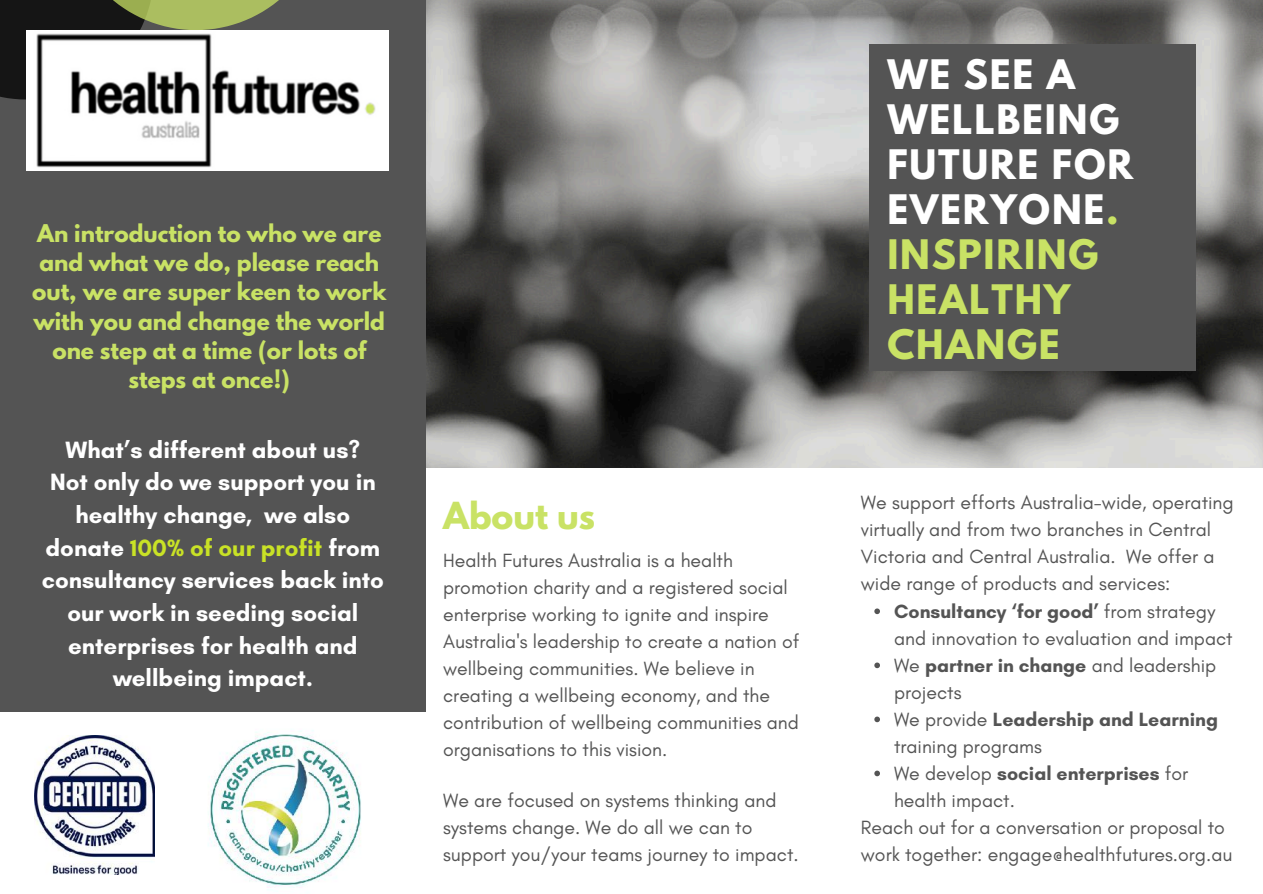
<style>
.page{position:relative;width:1263px;height:894px;background:#fff}
.page>*{position:absolute;margin:0;border:0;box-sizing:border-box;transform-origin:0 0}
.t1{font:700 36px/45px "League Spartan";letter-spacing:.05em;color:#fff}
.t2{font:700 33px "League Spartan";color:#c9e265}
.t3{font:700 24px/32.7px "Glacial Indifference";color:#fff;text-align:center}
.t4{font:700 21.6px/29.2px "League Spartan";color:#c9e265;text-align:center}
.t5{font:19.5px/27px "Glacial Indifference";color:#545454}
.s1{color:#c9e226}
.s2{color:#c9e265}
.s3{font-weight:700}
</style>
<div class="page">
<div style="left:0;top:0;width:1263px;height:893px;background:#545454"></div>
<img style="left:426px;top:0;width:837px;height:468px">
<div style="left:413px;top:468px;width:850px;height:425px;background:#fff"></div>
<div style="left:43px;top:0;width:383px;height:893px;background:#545454"></div>
<div style="left:0;top:0;width:154px;height:99px;background:#151515"></div>
<svg style="left:113px;top:0;width:166px;height:30px;fill:#abbe60"></svg>
<div style="left:870px;top:45px;width:326px;height:326px;background:#545454"></div>
<div style="left:0;top:711px;width:426px;height:182px;background:#fff"></div>
<img style="left:35px;top:735px;width:120px;height:139px">
<img style="left:208px;top:730px;width:153px;height:160px">
<img style="left:27px;top:30px;width:362px;height:141px">
<svg style="left:874px;top:608px;width:6px;height:6px"></svg>
<svg style="left:874px;top:662px;width:6px;height:6px"></svg>
<svg style="left:874px;top:716px;width:6px;height:6px"></svg>
<svg style="left:874px;top:770px;width:6px;height:6px"></svg>
<p class="t4" style="left:32px;top:221px;width:356px">An introduction to who we are and what we do, please reach out, we are super keen to work with you and change the world one step at a time (or lots of steps at once!)</p>
<p class="t3" style="left:42px;top:433px;width:344px">What’s different about us?<br>Not only do we support you in healthy change, we also donate <span class="s1">100% of our profit</span> from consultancy services back into our work in seeding social enterprises for health and wellbeing impact.</p>
<h2 class="t2" style="left:443px;top:499px;width:153px">About us</h2>
<h3 class="t5" style="left:443px;top:546px;width:358px">Health Futures Australia is a health promotion charity and a registered social enterprise working to ignite and inspire Australia's leadership to create a nation of wellbeing communities. We believe in creating a wellbeing economy, and the contribution of wellbeing communities and organisations to this vision.</h3>
<p class="t5" style="left:443px;top:786px;width:357px">We are focused on systems thinking and systems change. We do all we can to support you/your teams journey to impact.</p>
<h3 class="t1" style="left:887px;top:56px;width:247px">WE SEE A<br>WELLBEING<br>FUTURE FOR<br>EVERYONE<span class="s2">.<br>INSPIRING<br>HEALTHY<br>CHANGE</span></h3>
<p class="t5" style="left:861px;top:489px;width:374px">We support efforts Australia-wide, operating virtually and from two branches in Central Victoria and Central Australia. We offer a wide range of products and services:</p>
<p class="t5" style="left:894px;top:597px;width:340px"><span class="s3">Consultancy ‘for good’</span> from strategy and innovation to evaluation and impact</p>
<p class="t5" style="left:894px;top:651px;width:324px">We <span class="s3">partner in change</span> and leadership projects</p>
<p class="t5" style="left:894px;top:705px;width:325px">We provide <span class="s3">Leadership and Learning </span>training programs</p>
<p class="t5" style="left:894px;top:759px;width:296px">We develop <span class="s3">social enterprises</span> for health impact.</p>
<p class="t5" style="left:861px;top:813px;width:373px">Reach out for a conversation or proposal to work together: engage@healthfutures.org.au</p>
</div>
